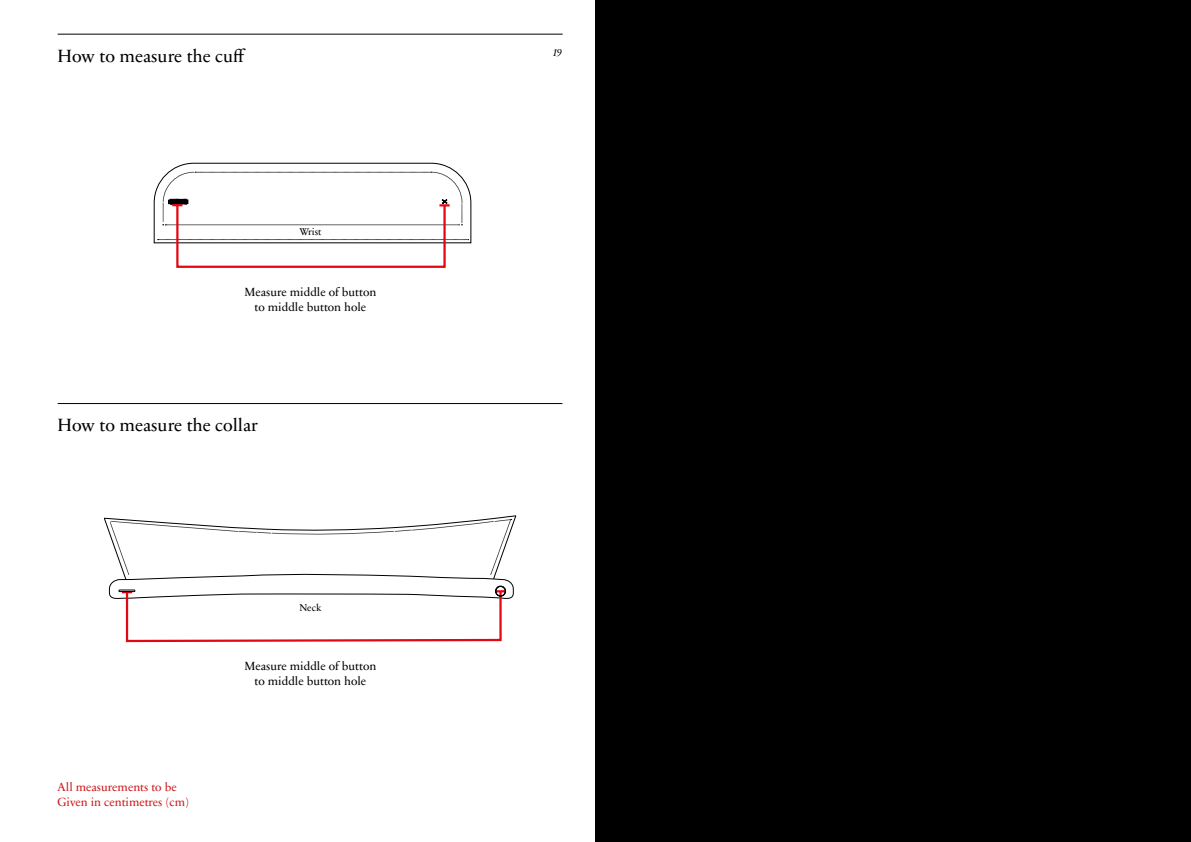
<style>
.page{position:relative;width:1191px;height:842px;background:#fff}
.page>*{position:absolute;margin:0;border:0;box-sizing:border-box;transform-origin:0 0}
.t1{font:18px "Sabon Next LT";color:#000}
.t2{font:12px/15px "Sabon Next LT";color:#000;text-align:center}
.t3{font:12px/15px "Sabon Next LT";color:#cd1719}
.t4{font:italic 11px "Sabon Next LT";color:#000}
.t5{font:10px "Sabon Next LT";color:#000}
</style>
<div class="page">
<div style="left:595px;top:0;width:596px;height:842px;background:#000"></div>
<hr style="left:58px;top:403px;width:504px;height:1px;background:#000">
<div style="left:176px;top:204px;width:270px;height:64px;border:2px solid #e30613"></div>
<svg style="left:154px;top:163px;width:317px;height:80px"></svg>
<hr style="left:58px;top:34px;width:504px;height:1px;background:#000">
<svg style="left:104px;top:515px;width:412px;height:128px"></svg>
<div style="left:495px;top:586px;width:10px;height:10px;border:1px solid #000;border-radius:50%"></div>
<div style="left:496px;top:586px;width:9px;height:10px;border:1px solid #000;border-radius:50%"></div>
<h1 class="t1" style="left:58px;top:45px;width:190px">How to measure the cuff</h1>
<p class="t5" style="left:299px;top:226px;width:24px">Wrist</p>
<p class="t2" style="left:244px;top:285px;width:133px">Measure middle of button to middle button hole</p>
<h1 class="t1" style="left:58px;top:415px;width:202px">How to measure the collar</h1>
<p class="t5" style="left:300px;top:601px;width:23px">Neck</p>
<p class="t3" style="left:58px;top:780px;width:133px">All measurements to be<br>Given in centimetres (cm)</p>
<p class="t2" style="left:244px;top:659px;width:133px">Measure middle of button to middle button hole</p>
<p class="t4" style="left:553px;top:46px;width:11px">19</p>
</div>
